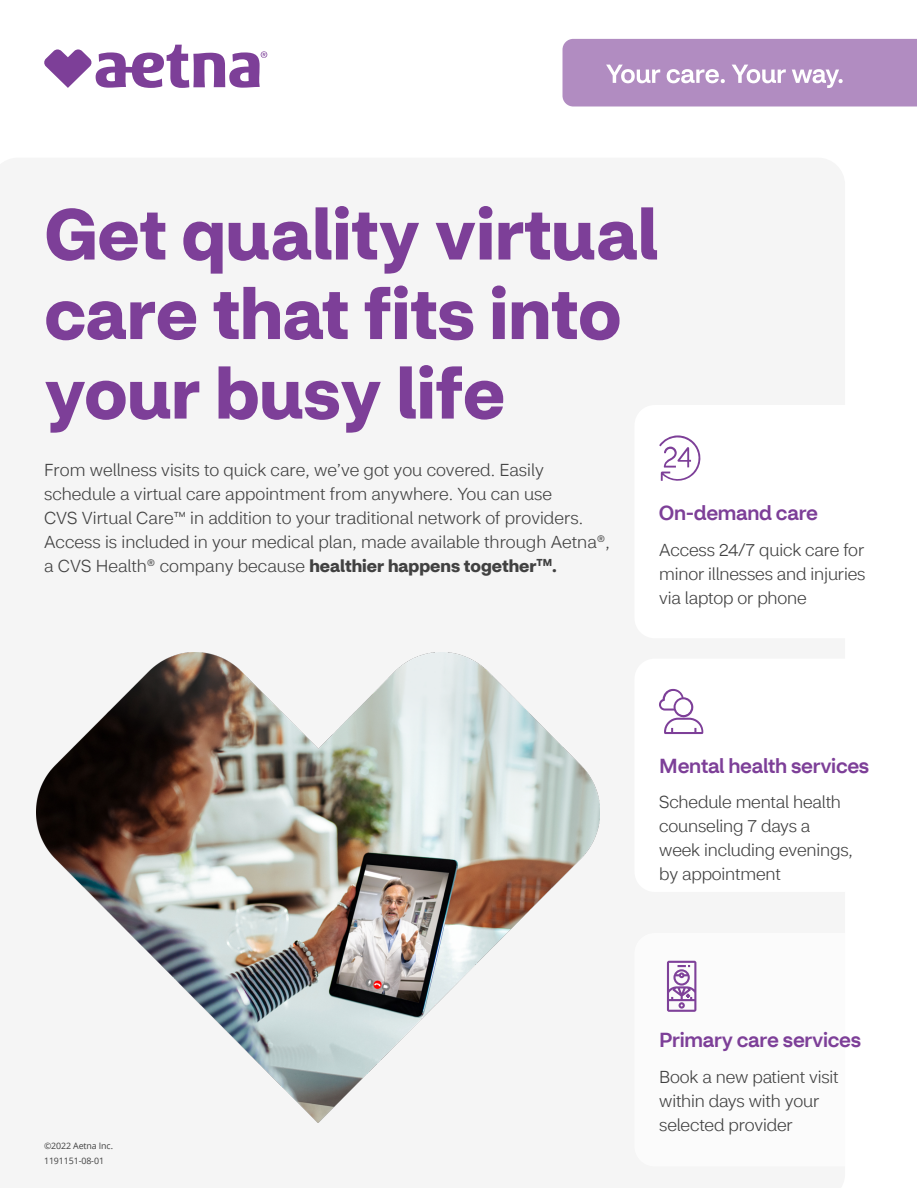
<style>
.page{position:relative;width:918px;height:1188px;background:#fff}
.page>*{position:absolute;margin:0;border:0;box-sizing:border-box;transform-origin:0 0}
.t1{font:700 70.5px/79.5px "CVS Health Sans";color:#7d3f98}
.t2{font:500 20.25px "CVS Health Sans";letter-spacing:-.015em;color:#7d3f98}
.t3{font:300 17.25px/24px "CVS Health Sans";color:#414141}
.t4{font:8.85px/15px "Open Sans";letter-spacing:-.015em;color:#414141}
.s1{font-weight:700}
</style>
<div class="page">
<svg style="left:659px;top:435px;width:41px;height:46px"></svg>
<svg style="left:659px;top:688px;width:44px;height:46px"></svg>
<svg style="left:667px;top:961px;width:29px;height:51px"></svg>
<svg style="left:44px;top:45px;width:223px;height:43px"></svg>
<svg style="left:563px;top:39px;width:354px;height:67px;background:#b693c5"></svg>
<img style="left:36px;top:652px;width:563px;height:471px">
<p class="t1" style="left:44px;top:195px;width:615px">Get quality virtual care that fits into your busy life</p>
<p class="t3" style="left:44px;top:458px;width:567px">From wellness visits to quick care, we’ve got you covered. Easily schedule a virtual care appointment from anywhere. You can use<br>CVS Virtual Care™ in addition to your traditional network of providers.<br>Access is included in your medical plan, made available through Aetna®, a CVS Health® company because <span class="s1">healthier happens together</span><sup>TM</sup><span class="s1">.</span></p>
<p class="t2" style="left:659px;top:500px;width:161px">On-demand care</p>
<p class="t3" style="left:659px;top:538px;width:208px;text-align:justify">Access 24/7 quick care for minor illnesses and injuries via laptop or phone</p>
<p class="t2" style="left:659px;top:753px;width:211px">Mental health services</p>
<p class="t3" style="left:659px;top:791px;width:195px">Schedule mental health counseling 7 days a week including evenings, by appointment</p>
<p class="t4" style="left:44px;top:1138px;width:71px">©2022 Aetna Inc.<br>1191151-08-01</p>
<p class="t2" style="left:659px;top:1028px;width:204px">Primary care services</p>
<p class="t3" style="left:659px;top:1065px;width:181px">Book a new patient visit within days with your selected provider</p>
</div>
